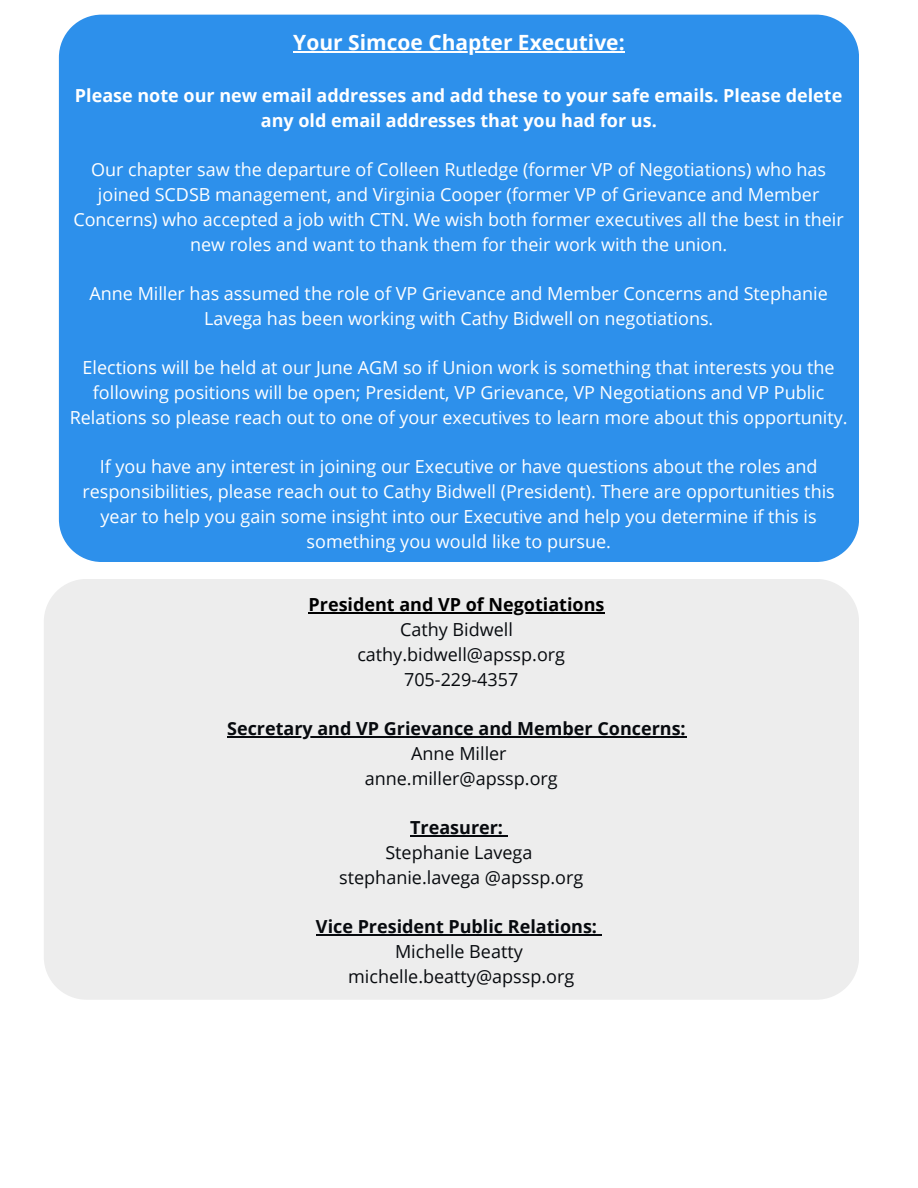
<style>
.page{position:relative;width:918px;height:1188px;background:#fff}
.page>*{position:absolute;margin:0;border:0;box-sizing:border-box;transform-origin:0 0}
.t1{font:700 21px "Open Sans";color:#fff}
.t2{font:18px/24.8px "Open Sans";color:#fff;text-align:center}
.t3{font:18px "Open Sans";color:#070a0e}
.t4{font:700 18px/24.8px "Open Sans";color:#fff;text-align:center}
.t5{font:700 18px "Open Sans";color:#070a0e}
.t6{font:700 18px "Open Sans";color:#000}
</style>
<div class="page">
<div style="left:59px;top:15px;width:800px;height:547px;background:#2d90eb"></div>
<div style="left:44px;top:579px;width:815px;height:421px;background:#ededed"></div>
<hr style="left:293px;top:51px;width:332px;height:2px;background:#fff">
<hr style="left:309px;top:612px;width:296px;height:2px;background:#000">
<hr style="left:227px;top:736px;width:459px;height:1px;background:#070a0e">
<hr style="left:410px;top:835px;width:93px;height:1px;background:#070a0e">
<hr style="left:316px;top:934px;width:281px;height:1px;background:#070a0e">
<p class="t1" style="left:293px;top:28px;width:333px">Your Simcoe Chapter Executive:</p>
<p class="t4" style="left:75px;top:83px;width:769px">Please note our new email addresses and add these to your safe emails. Please delete any old email addresses that you had for us.</p>
<p class="t2" style="left:73px;top:157px;width:772px">Our chapter saw the departure of Colleen Rutledge (former VP of Negotiations) who has joined SCDSB management, and Virginia Cooper (former VP of Grievance and Member Concerns) who accepted a job with CTN. We wish both former executives all the best in their new roles and want to thank them for their work with the union.</p>
<p class="t2" style="left:89px;top:281px;width:740px">Anne Miller has assumed the role of VP Grievance and Member Concerns and Stephanie<br>Lavega has been working with Cathy Bidwell on negotiations.</p>
<p class="t2" style="left:70px;top:355px;width:779px">Elections will be held at our June AGM so if Union work is something that interests you the following positions will be open; President, VP Grievance, VP Negotiations and VP Public<br>Relations so please reach out to one of your executives to learn more about this opportunity.</p>
<p class="t2" style="left:82px;top:454px;width:754px">If you have any interest in joining our Executive or have questions about the roles and responsibilities, please reach out to Cathy Bidwell (President). There are opportunities this year to help you gain some insight into our Executive and help you determine if this is something you would like to pursue.</p>
<p class="t6" style="left:309px;top:592px;width:297px">President and VP of Negotiations</p>
<p class="t3" style="left:400px;top:617px;width:114px">Cathy Bidwell</p>
<p class="t3" style="left:357px;top:642px;width:209px">cathy.bidwell@apssp.org</p>
<p class="t3" style="left:404px;top:666px;width:116px">705-229-4357</p>
<p class="t5" style="left:227px;top:716px;width:460px">Secretary and VP Grievance and Member Concerns:</p>
<p class="t3" style="left:411px;top:741px;width:97px">Anne Miller</p>
<p class="t3" style="left:365px;top:765px;width:194px">anne.miller@apssp.org</p>
<p class="t5" style="left:410px;top:815px;width:94px">Treasurer:</p>
<p class="t3" style="left:385px;top:840px;width:149px">Stephanie Lavega</p>
<p class="t3" style="left:339px;top:864px;width:245px">stephanie.lavega @apssp.org</p>
<p class="t5" style="left:316px;top:914px;width:283px">Vice President Public Relations:</p>
<p class="t3" style="left:395px;top:939px;width:129px">Michelle Beatty</p>
<p class="t3" style="left:348px;top:963px;width:228px">michelle.beatty@apssp.org</p>
</div>
